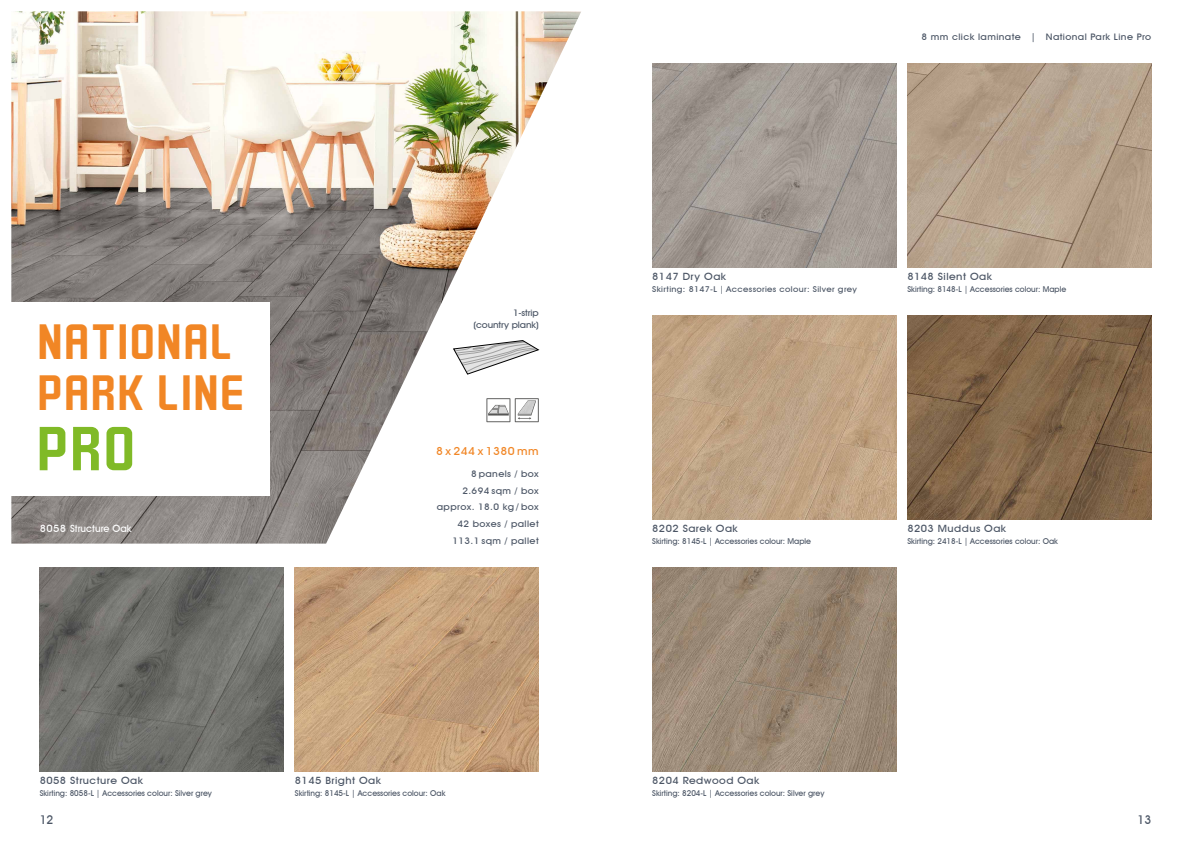
<style>
.page{position:relative;width:1191px;height:842px;background:#fff}
.page>*{position:absolute;margin:0;border:0;box-sizing:border-box;transform-origin:0 0}
.t1{font:50px "GRAYSTROKE";color:#80ba27;scale:1.1 1}
.t2{font:40px/51px "GRAYSTROKE";color:#f18625;scale:1.1 1}
.t3{font:500 12px "Avant Garde IT Cby BT";color:#4b5565}
.t4{font:500 11px "Avant Garde IT Cby BT";letter-spacing:.04em;color:#f18625;scale:1.1 1}
.t5{font:500 10px "Avant Garde IT Cby BT";letter-spacing:.04em;color:#4b5565;scale:1.1 1}
.t6{font:500 10px "Avant Garde IT Cby BT";color:#fff;scale:1.1 1}
.t7{font:500 9px/16.7px "Avant Garde IT Cby BT";letter-spacing:.04em;color:#4b5565;text-align:right;scale:1.1 1}
.t8{font:500 9px/12px "Avant Garde IT Cby BT";letter-spacing:-.01em;color:#4b5565;text-align:right;scale:1.08 1}
.t9{font:500 8px "Avant Garde IT Cby BT";color:#4b5565}
.t10{font:500 8px "Avant Garde IT Cby BT";letter-spacing:.04em;color:#4b5565;scale:1.1 1}
</style>
<div class="page">
<img style="left:40px;top:568px;width:243px;height:204px">
<img style="left:652px;top:64px;width:244px;height:204px">
<img style="left:907px;top:64px;width:244px;height:204px">
<img style="left:295px;top:568px;width:244px;height:204px">
<img style="left:11px;top:11px;width:570px;height:533px">
<div style="left:0;top:302px;width:269px;height:194px;background:#fff"></div>
<svg style="left:486px;top:398px;width:53px;height:24px"></svg>
<svg style="left:453px;top:340px;width:86px;height:34px"></svg>
<img style="left:652px;top:316px;width:244px;height:204px">
<img style="left:907px;top:316px;width:244px;height:204px">
<img style="left:652px;top:568px;width:244px;height:204px">
<h2 class="t2" style="left:40px;top:314px;width:191px">NATIONAL<br>PARK LINE</h2>
<h1 class="t1" style="left:40px;top:414px;width:93px">PRO</h1>
<p class="t6" style="left:40px;top:522px;width:85px">8058 Structure Oak</p>
<p class="t8" style="left:473px;top:306px;width:62px">1-strip<br>(country plank)</p>
<h3 class="t4" style="left:436px;top:444px;width:95px">8 x 244 x 1380 mm</h3>
<p class="t7" style="left:437px;top:465px;width:94px">8 panels / box<br>2.694 sqm / box approx. 18.0 kg / box<br>42 boxes / pallet<br>113.1 sqm / pallet</p>
<p class="t5" style="left:40px;top:774px;width:95px">8058 Structure Oak</p>
<p class="t9" style="left:40px;top:788px;width:174px">Skirting: 8058-L | Accessories colour: Silver grey</p>
<p class="t5" style="left:295px;top:774px;width:80px">8145 Bright Oak</p>
<p class="t9" style="left:295px;top:788px;width:152px">Skirting: 8145-L | Accessories colour: Oak</p>
<p class="t7" style="left:921px;top:28px;width:210px">8 mm click laminate | National Park Line Pro</p>
<p class="t5" style="left:652px;top:270px;width:69px">8147 Dry Oak</p>
<p class="t10" style="left:652px;top:284px;width:188px">Skirting: 8147-L | Accessories colour: Silver grey</p>
<p class="t5" style="left:907px;top:270px;width:78px">8148 Silent Oak</p>
<p class="t9" style="left:907px;top:284px;width:160px">Skirting: 8148-L | Accessories colour: Maple</p>
<p class="t5" style="left:652px;top:522px;width:79px">8202 Sarek Oak</p>
<p class="t9" style="left:652px;top:536px;width:160px">Skirting: 8145-L | Accessories colour: Maple</p>
<p class="t5" style="left:907px;top:522px;width:91px">8203 Muddus Oak</p>
<p class="t9" style="left:907px;top:536px;width:152px">Skirting: 2418-L | Accessories colour: Oak</p>
<p class="t5" style="left:652px;top:774px;width:99px">8204 Redwood Oak</p>
<p class="t9" style="left:652px;top:788px;width:174px">Skirting: 8204-L | Accessories colour: Silver grey</p>
<h3 class="t3" style="left:40px;top:812px;width:15px">12</h3>
<h3 class="t3" style="left:1137px;top:812px;width:15px">13</h3>
</div>
